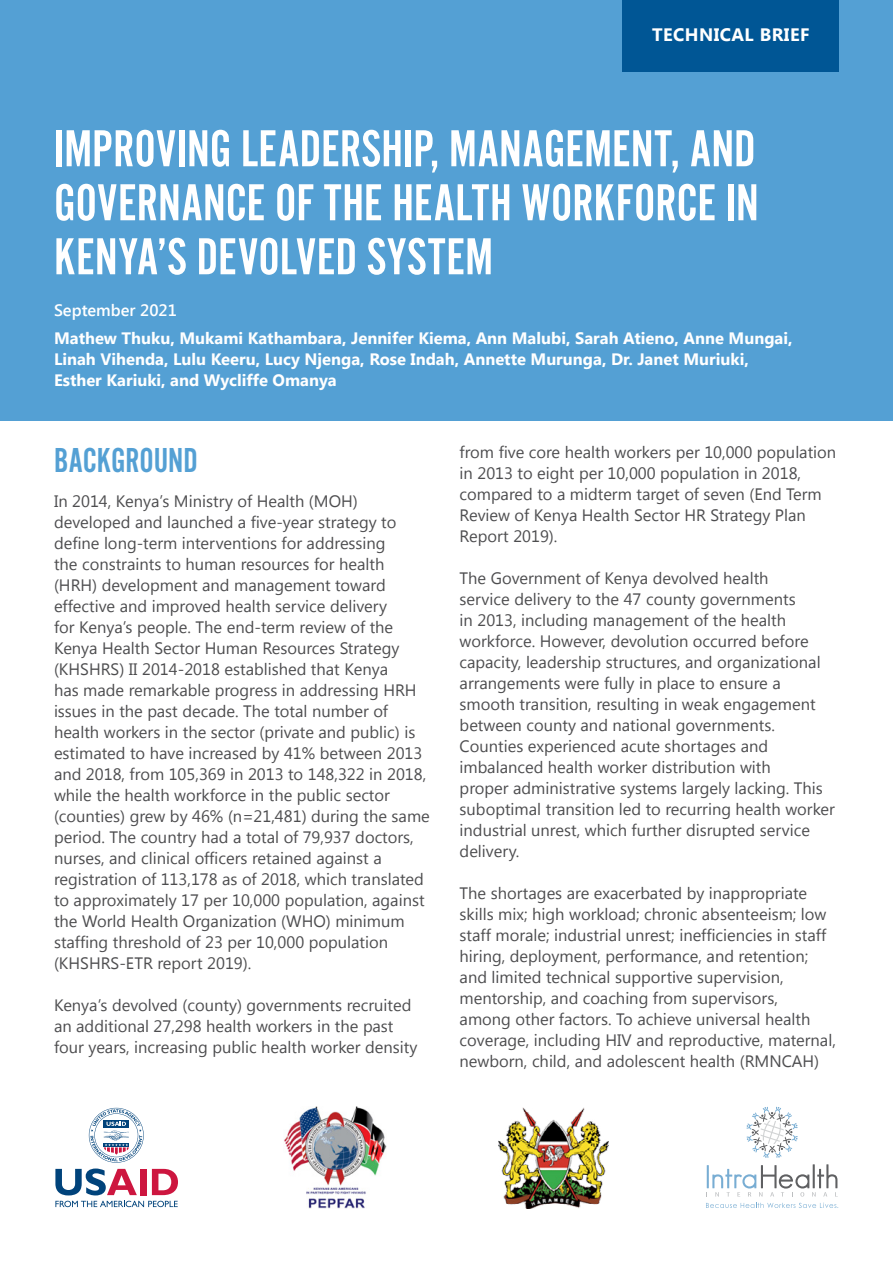
<style>
.page{position:relative;width:893px;height:1263px;background:#fff}
.page>*{position:absolute;margin:0;border:0;box-sizing:border-box;transform-origin:0 0}
.t1{font:54px/54px "Alternate Got No 2 D";color:#fff;text-align:justify}
.t2{font:36px "Alternate Got No 2 D";color:#54a0d4}
.t3{font:700 18px "Segoe UI";letter-spacing:.025em;color:#fff}
.t4{font:16.5px/21px "Segoe UI";color:#4d4d4f}
.t5{font:700 16.5px/21px "Segoe UI";color:#fff}
.t6{font:600 16.5px "Segoe UI";color:#fff}
</style>
<div class="page">
<div style="left:0;top:0;width:893px;height:421px;background:#54a0d4"></div>
<div style="left:622px;top:0;width:217px;height:72px;background:#005695"></div>
<div style="left:140px;top:1169px;width:6px;height:26px;background:#cd163f"></div>
<svg style="left:152px;top:1169px;width:26px;height:26px"></svg>
<svg style="left:55px;top:1201px;width:123px;height:6px"></svg>
<svg style="left:55px;top:1108px;width:89px;height:87px"></svg>
<img style="left:498px;top:1107px;width:111px;height:101px">
<svg style="left:706px;top:1164px;width:132px;height:32px"></svg>
<svg style="left:706px;top:1203px;width:132px;height:5px"></svg>
<svg style="left:746px;top:1107px;width:52px;height:51px"></svg>
<img style="left:284px;top:1107px;width:103px;height:101px">
<p class="t3" style="left:652px;top:22px;width:159px">TECHNICAL BRIEF</p>
<h1 class="t1" style="left:54px;top:123px;width:706px">IMPROVING LEADERSHIP, MANAGEMENT, AND GOVERNANCE OF THE HEALTH WORKFORCE IN KENYA’S DEVOLVED SYSTEM</h1>
<p class="t6" style="left:54px;top:298px;width:124px">September 2021</p>
<p class="t5" style="left:54px;top:326px;width:740px">Mathew Thuku, Mukami Kathambara, Jennifer Kiema, Ann Malubi, Sarah Atieno, Anne Mungai,<br>Linah Vihenda, Lulu Keeru, Lucy Njenga, Rose Indah, Annette Murunga, Dr. Janet Muriuki,<br>Esther Kariuki, and Wycliffe Omanya</p>
<h2 class="t2" style="left:54px;top:441px;width:145px">BACKGROUND</h2>
<p class="t4" style="left:54px;top:489px;width:377px">In 2014, Kenya’s Ministry of Health (MOH) developed and launched a five-year strategy to define long-term interventions for addressing<br>the constraints to human resources for health (HRH) development and management toward effective and improved health service delivery<br>for Kenya’s people. The end-term review of the Kenya Health Sector Human Resources Strategy (KHSHRS) II 2014-2018 established that Kenya<br>has made remarkable progress in addressing HRH issues in the past decade. The total number of health workers in the sector (private and public) is estimated to have increased by 41% between 2013 and 2018, from 105,369 in 2013 to 148,322 in 2018, while the health workforce in the public sector (counties) grew by 46% (n=21,481) during the same period. The country had a total of 79,937 doctors, nurses, and clinical officers retained against a registration of 113,178 as of 2018, which translated to approximately 17 per 10,000 population, against the World Health Organization (WHO) minimum staffing threshold of 23 per 10,000 population (KHSHRS-ETR report 2019).</p>
<p class="t4" style="left:54px;top:994px;width:365px">Kenya’s devolved (county) governments recruited an additional 27,298 health workers in the past four years, increasing public health worker density</p>
<p class="t4" style="left:460px;top:441px;width:378px">from five core health workers per 10,000 population in 2013 to eight per 10,000 population in 2018, compared to a midterm target of seven (End Term Review of Kenya Health Sector HR Strategy Plan Report 2019).</p>
<p class="t4" style="left:460px;top:567px;width:377px">The Government of Kenya devolved health<br>service delivery to the 47 county governments<br>in 2013, including management of the health workforce. However, devolution occurred before capacity, leadership structures, and organizational arrangements were fully in place to ensure a smooth transition, resulting in weak engagement between county and national governments.<br>Counties experienced acute shortages and imbalanced health worker distribution with<br>proper administrative systems largely lacking. This suboptimal transition led to recurring health worker industrial unrest, which further disrupted service delivery.</p>
<p class="t4" style="left:460px;top:882px;width:378px">The shortages are exacerbated by inappropriate skills mix; high workload; chronic absenteeism; low staff morale; industrial unrest; inefficiencies in staff hiring, deployment, performance, and retention; and limited technical supportive supervision, mentorship, and coaching from supervisors,<br>among other factors. To achieve universal health coverage, including HIV and reproductive, maternal, newborn, child, and adolescent health (RMNCAH)</p>
</div>
